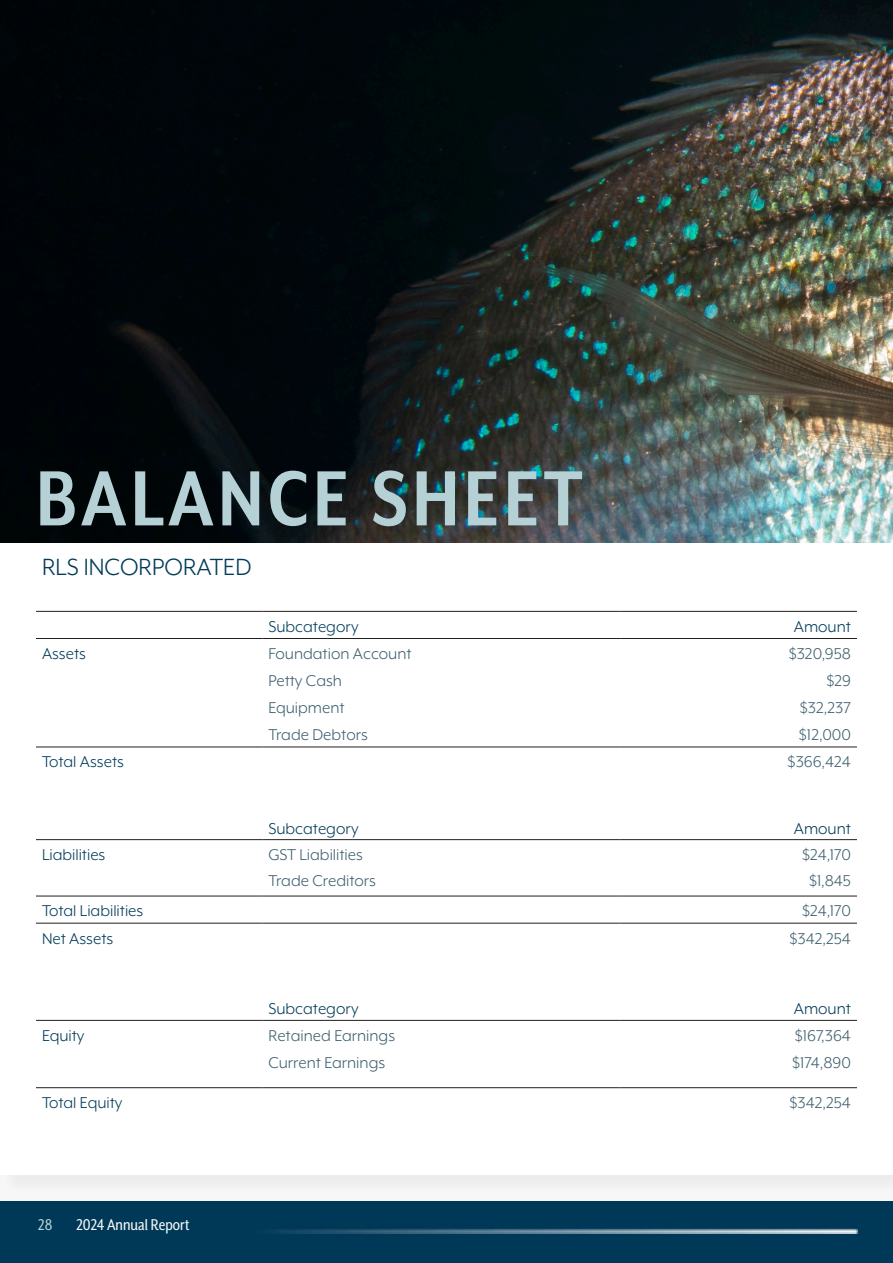
<style>
.page{position:relative;width:893px;height:1263px;background:#fff}
.page>*{position:absolute;margin:0;border:0;box-sizing:border-box;transform-origin:0 0}
.t1{font:700 90px "Mr Eaves XL San Nar OT";letter-spacing:.05em;color:#b5d1d6}
.t2{font:27px "Mr Eaves XL Mod OT";color:#023c59}
.t3{font:18px "Mr Eaves XL Mod OT";color:#3e606f}
.t4{font:18px "Mr Eaves XL Mod OT";color:#023c59}
.t5{font:18px "Mr Eaves XL San Nar OT";color:#f7f7f7}
.t6{font:18px "Mr Eaves XL San Nar OT";color:#b3d2d5}
</style>
<div class="page">
<img style="left:0;top:0;width:893px;height:543px">
<div style="left:2px;top:546px;width:891px;height:648px;background:#f0f0f0"></div>
<div style="left:0;top:543px;width:893px;height:632px;background:#fff"></div>
<hr style="left:36px;top:611px;width:226px;height:1px;background:#231f20">
<hr style="left:262px;top:611px;width:359px;height:1px;background:#231f20">
<hr style="left:621px;top:611px;width:236px;height:1px;background:#231f20">
<hr style="left:36px;top:638px;width:226px;height:1px;background:#231f20">
<hr style="left:262px;top:638px;width:359px;height:1px;background:#231f20">
<hr style="left:621px;top:638px;width:236px;height:1px;background:#231f20">
<hr style="left:36px;top:747px;width:226px;height:1px;background:#231f20">
<hr style="left:262px;top:747px;width:359px;height:1px;background:#231f20">
<hr style="left:621px;top:747px;width:236px;height:1px;background:#231f20">
<hr style="left:36px;top:839px;width:226px;height:1px;background:#231f20">
<hr style="left:262px;top:839px;width:359px;height:1px;background:#231f20">
<hr style="left:621px;top:839px;width:236px;height:1px;background:#231f20">
<hr style="left:36px;top:1020px;width:226px;height:1px;background:#231f20">
<hr style="left:262px;top:1020px;width:359px;height:1px;background:#231f20">
<hr style="left:621px;top:1020px;width:236px;height:1px;background:#231f20">
<hr style="left:36px;top:1087px;width:226px;height:1px;background:#231f20">
<hr style="left:262px;top:1087px;width:359px;height:1px;background:#231f20">
<hr style="left:621px;top:1087px;width:236px;height:1px;background:#231f20">
<hr style="left:36px;top:896px;width:226px;height:1px;background:#231f20">
<hr style="left:262px;top:896px;width:359px;height:1px;background:#231f20">
<hr style="left:621px;top:896px;width:236px;height:1px;background:#231f20">
<hr style="left:36px;top:923px;width:226px;height:1px;background:#231f20">
<hr style="left:262px;top:923px;width:359px;height:1px;background:#231f20">
<hr style="left:621px;top:923px;width:236px;height:1px;background:#231f20">
<div style="left:0;top:1201px;width:893px;height:62px;background:#003858"></div>
<img style="left:278px;top:1228px;width:579px;height:5px">
<h1 class="t1" style="left:36px;top:450px;width:548px">BALANCE SHEET</h1>
<h2 class="t2" style="left:42px;top:552px;width:211px">RLS INCORPORATED</h2>
<p class="t4" style="left:268px;top:616px;width:92px">Subcategory</p>
<p class="t4" style="left:794px;top:616px;width:59px">Amount</p>
<p class="t4" style="left:42px;top:644px;width:45px">Assets</p>
<p class="t3" style="left:268px;top:644px;width:145px">Foundation Account</p>
<p class="t3" style="left:789px;top:644px;width:64px">$320,958</p>
<p class="t3" style="left:268px;top:671px;width:75px">Petty Cash</p>
<p class="t3" style="left:826px;top:671px;width:26px">$29</p>
<p class="t3" style="left:268px;top:698px;width:78px">Equipment</p>
<p class="t3" style="left:800px;top:698px;width:53px">$32,237</p>
<p class="t3" style="left:268px;top:725px;width:101px">Trade Debtors</p>
<p class="t3" style="left:799px;top:725px;width:54px">$12,000</p>
<p class="t4" style="left:42px;top:752px;width:83px">Total Assets</p>
<p class="t3" style="left:788px;top:752px;width:65px">$366,424</p>
<p class="t4" style="left:268px;top:818px;width:92px">Subcategory</p>
<p class="t4" style="left:794px;top:818px;width:59px">Amount</p>
<p class="t4" style="left:42px;top:845px;width:65px">Liabilities</p>
<p class="t3" style="left:268px;top:845px;width:96px">GST Liabilities</p>
<p class="t3" style="left:802px;top:845px;width:50px">$24,170</p>
<p class="t3" style="left:268px;top:871px;width:109px">Trade Creditors</p>
<p class="t3" style="left:809px;top:871px;width:43px">$1,845</p>
<p class="t4" style="left:42px;top:901px;width:103px">Total Liabilities</p>
<p class="t3" style="left:802px;top:901px;width:50px">$24,170</p>
<p class="t4" style="left:42px;top:928px;width:73px">Net Assets</p>
<p class="t3" style="left:789px;top:928px;width:63px">$342,254</p>
<p class="t4" style="left:268px;top:998px;width:92px">Subcategory</p>
<p class="t4" style="left:794px;top:998px;width:59px">Amount</p>
<p class="t4" style="left:42px;top:1025px;width:44px">Equity</p>
<p class="t3" style="left:268px;top:1025px;width:128px">Retained Earnings</p>
<p class="t3" style="left:795px;top:1025px;width:58px">$167,364</p>
<p class="t3" style="left:268px;top:1053px;width:118px">Current Earnings</p>
<p class="t3" style="left:792px;top:1053px;width:60px">$174,890</p>
<p class="t4" style="left:42px;top:1093px;width:82px">Total Equity</p>
<p class="t3" style="left:789px;top:1093px;width:63px">$342,254</p>
<p class="t6" style="left:38px;top:1215px;width:16px">28</p>
<p class="t5" style="left:76px;top:1215px;width:115px">2024 Annual Report</p>
</div>
